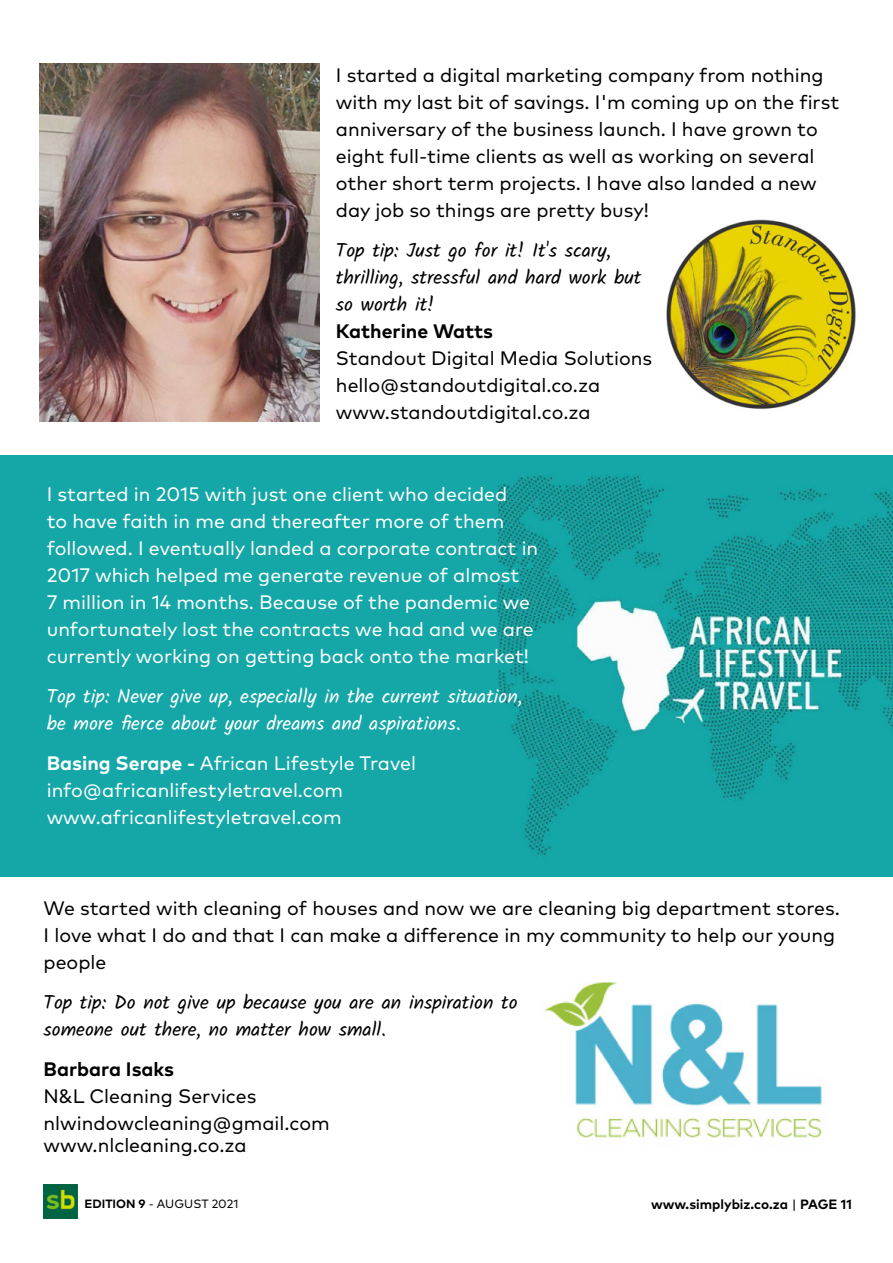
<style>
.page{position:relative;width:893px;height:1263px;background:#fff}
.page>*{position:absolute;margin:0;border:0;box-sizing:border-box;transform-origin:0 0}
.t1{font:19.5px/27px "Mark Pro";color:#000}
.t2{font:19.5px/27px "Mark Pro";color:#fff}
.t3{font:19.5px/27px "Kalam";color:#000}
.t4{font:19.5px/27px "Kalam";color:#fff}
.t5{font:700 19.5px "Mark Pro";color:#000}
.t6{font:700 13.5px "Mark Pro";color:#000}
.t7{font:12px "Mark Pro";color:#000}
.s1{font-weight:700}
.s2{font-weight:400}
</style>
<div class="page">
<img style="left:44px;top:1185px;width:34px;height:34px">
<div style="left:0;top:455px;width:893px;height:422px;background:#15a7a7"></div>
<img style="left:498px;top:475px;width:395px;height:381px">
<img style="left:40px;top:63px;width:279px;height:358px">
<img style="left:666px;top:219px;width:190px;height:190px">
<img style="left:544px;top:981px;width:279px;height:162px">
<p class="t1" style="left:336px;top:60px;width:505px">I started a digital marketing company from nothing with my last bit of savings. I'm coming up on the first anniversary of the business launch. I have grown to eight full-time clients as well as working on several other short term projects. I have also landed a new day job so things are pretty busy!</p>
<p class="t3" style="left:336px;top:238px;width:307px">Top tip: Just go for it! It's scary, thrilling, stressful and hard work but so worth it!</p>
<p class="t5" style="left:336px;top:316px;width:159px">Katherine Watts</p>
<p class="t1" style="left:336px;top:343px;width:318px">Standout Digital Media Solutions hello@standoutdigital.co.za www.standoutdigital.co.za</p>
<p class="t2" style="left:47px;top:479px;width:493px">I started in 2015 with just one client who decided<br>to have faith in me and thereafter more of them followed. I eventually landed a corporate contract in 2017 which helped me generate revenue of almost<br>7 million in 14 months. Because of the pandemic we unfortunately lost the contracts we had and we are currently working on getting back onto the market!</p>
<p class="t4" style="left:47px;top:684px;width:477px">Top tip: Never give up, especially in the current situation, be more fierce about your dreams and aspirations.</p>
<p class="t2" style="left:47px;top:748px;width:371px"><span class="s1">Basing Serape -</span> African Lifestyle Travel info@africanlifestyletravel.com www.africanlifestyletravel.com</p>
<p class="t1" style="left:44px;top:893px;width:798px">We started with cleaning of houses and now we are cleaning big department stores.<br>I love what I do and that I can make a difference in my community to help our young people</p>
<p class="t3" style="left:44px;top:990px;width:475px">Top tip: Do not give up because you are an inspiration to someone out there, no matter how small.</p>
<p class="t5" style="left:44px;top:1054px;width:132px">Barbara Isaks</p>
<p class="t1" style="left:44px;top:1081px;width:288px">N&amp;L Cleaning Services nlwindowcleaning@gmail.com</p>
<p class="t1" style="left:44px;top:1130px;width:205px">www.nlcleaning.co.za</p>
<p class="t7" style="left:84px;top:1194px;width:155px"><span class="s1">EDITION 9</span> - AUGUST 2021</p>
<p class="t6" style="left:651px;top:1194px;width:202px">www.simplybiz.co.za <span class="s2">|</span> PAGE 11</p>
</div>
